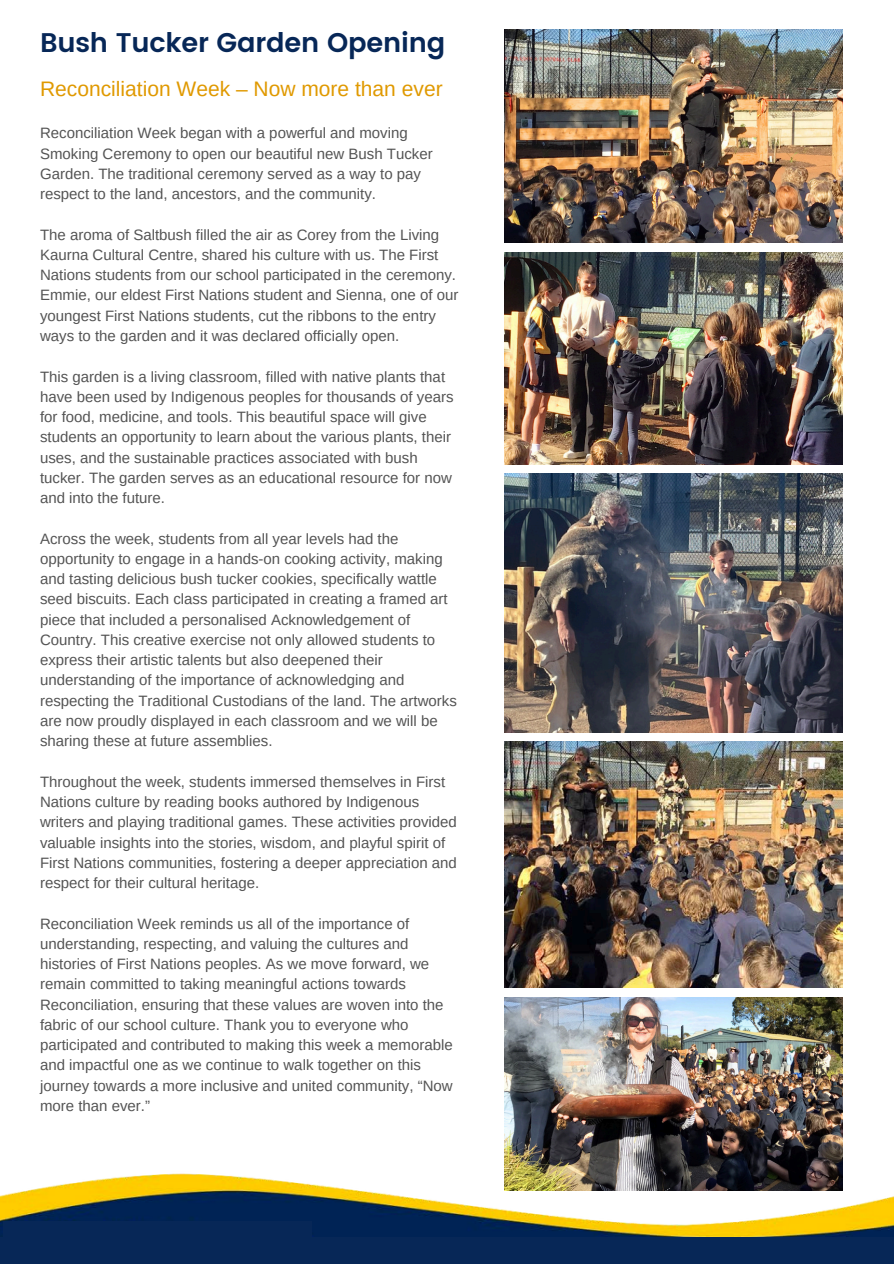
<style>
.page{position:relative;width:894px;height:1264px;background:#fff}
.page>*{position:absolute;margin:0;border:0;box-sizing:border-box;transform-origin:0 0}
.t1{font:600 27px "Poppins";letter-spacing:-.005em;color:#072757}
.t2{font:21px "Arimo";color:#e09900}
.t3{font:15px/20.2px "Arimo";color:#545454}
</style>
<div class="page">
<img style="left:0;top:1152px;width:893px;height:85px">
<div style="left:0;top:1237px;width:893px;height:25px;background:#072757"></div>
<div style="left:3px;top:1220px;width:308px;height:38px;background:#072757"></div>
<div style="left:0;top:1258px;width:893px;height:5px;background:#072757"></div>
<img style="left:504px;top:742px;width:337px;height:245px">
<img style="left:504px;top:252px;width:337px;height:212px">
<img style="left:504px;top:997px;width:337px;height:193px">
<img style="left:504px;top:29px;width:337px;height:214px">
<img style="left:504px;top:473px;width:337px;height:259px">
<p class="t1" style="left:40px;top:27px;width:407px">Bush Tucker Garden Opening</p>
<p class="t2" style="left:40px;top:77px;width:404px">Reconciliation Week – Now more than ever</p>
<p class="t3" style="left:40px;top:123px;width:394px">Reconciliation Week began with a powerful and moving Smoking Ceremony to open our beautiful new Bush Tucker Garden. The traditional ceremony served as a way to pay respect to the land, ancestors, and the community.</p>
<p class="t3" style="left:40px;top:224px;width:420px">The aroma of Saltbush filled the air as Corey from the Living Kaurna Cultural Centre, shared his culture with us. The First Nations students from our school participated in the ceremony.<br>Emmie, our eldest First Nations student and Sienna, one of our youngest First Nations students, cut the ribbons to the entry ways to the garden and it was declared officially open.</p>
<p class="t3" style="left:40px;top:366px;width:415px">This garden is a living classroom, filled with native plants that have been used by Indigenous peoples for thousands of years for food, medicine, and tools. This beautiful space will give students an opportunity to learn about the various plants, their uses, and the sustainable practices associated with bush tucker. The garden serves as an educational resource for now and into the future.</p>
<p class="t3" style="left:40px;top:528px;width:418px">Across the week, students from all year levels had the opportunity to engage in a hands-on cooking activity, making and tasting delicious bush tucker cookies, specifically wattle seed biscuits. Each class participated in creating a framed art piece that included a personalised Acknowledgement of Country. This creative exercise not only allowed students to express their artistic talents but also deepened their understanding of the importance of acknowledging and respecting the Traditional Custodians of the land. The artworks are now proudly displayed in each classroom and we will be sharing these at future assemblies.</p>
<p class="t3" style="left:40px;top:771px;width:418px">Throughout the week, students immersed themselves in First Nations culture by reading books authored by Indigenous writers and playing traditional games. These activities provided valuable insights into the stories, wisdom, and playful spirit of First Nations communities, fostering a deeper appreciation and respect for their cultural heritage.</p>
<p class="t3" style="left:40px;top:913px;width:414px">Reconciliation Week reminds us all of the importance of understanding, respecting, and valuing the cultures and histories of First Nations peoples. As we move forward, we remain committed to taking meaningful actions towards Reconciliation, ensuring that these values are woven into the fabric of our school culture. Thank you to everyone who participated and contributed to making this week a memorable and impactful one as we continue to walk together on this journey towards a more inclusive and united community, “Now more than ever.”</p>
</div>
